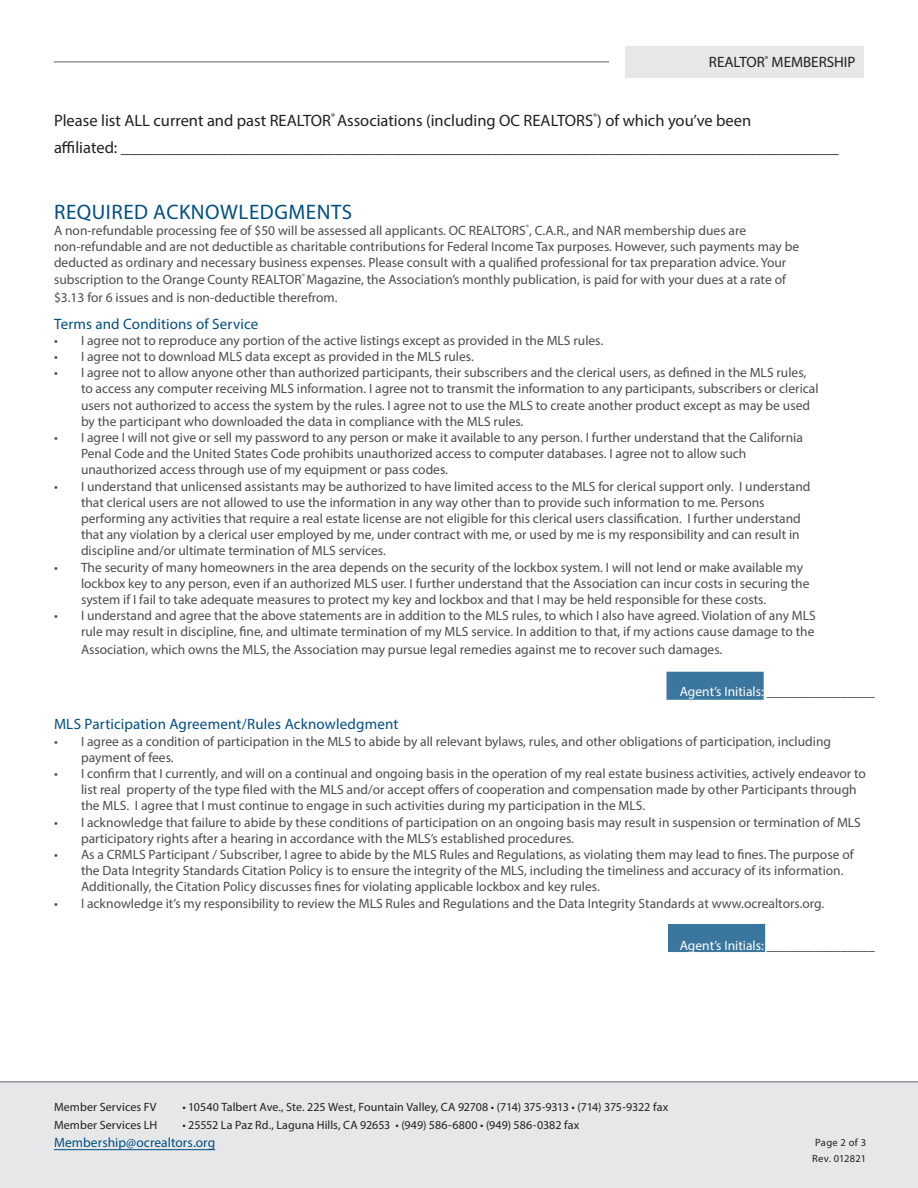
<style>
.page{position:relative;width:918px;height:1188px;background:#fff}
.page>*{position:absolute;margin:0;border:0;box-sizing:border-box;transform-origin:0 0}
.t1{font:21px "Myriad Pro";letter-spacing:.025em;color:#004e82}
.t2{font:16.5px/27px "Myriad Pro";color:#231f20}
.t3{font:15px "Myriad Pro";letter-spacing:.01em;color:#004e82}
.t4{font:15px "Myriad Pro";color:#231f20}
.t5{font:13.5px/16.2px "Myriad Pro";color:#4b4c4d}
.t6{font:13.5px "Myriad Pro";color:#fff}
.t7{font:13.5px "Myriad Pro";letter-spacing:.005em;color:#004e82}
.t8{font:12px "Myriad Pro";letter-spacing:.005em;color:#231f20}
.t9{font:10.5px "Myriad Pro";letter-spacing:.03em;color:#231f20}
.s1{color:#231f20}
</style>
<div class="page">
<div style="left:0;top:1082px;width:918px;height:106px;background:#e6e7e9"></div>
<hr style="left:0;top:1081px;width:918px;height:2px;background:#939598">
<div style="left:668px;top:924px;width:97px;height:28px;background:#3b769e"></div>
<div style="left:666px;top:672px;width:98px;height:28px;background:#3b769e;border:3px solid #004e82"></div>
<hr style="left:54px;top:1149px;width:161px;height:1px;background:#004e82">
<hr style="left:54px;top:62px;width:555px;height:1px;background:#636366">
<div style="left:625px;top:46px;width:239px;height:32px;background:#e6e7e9"></div>
<p class="t4" style="left:709px;top:53px;width:148px">REALTOR<sup>®</sup> MEMBERSHIP</p>
<p class="t4" style="left:667px;top:53px;width:103px">OCAR REALTOR®</p>
<p class="t2" style="left:54px;top:106px;width:786px">Please list ALL current and past REALTOR<sup>®</sup> Associations (including OC REALTORS<sup>®</sup>) of which you’ve been<br>affiliated: _______________________________________________________________________________________</p>
<p class="t1" style="left:54px;top:199px;width:300px">REQUIRED ACKNOWLEDGMENTS</p>
<p class="t5" style="left:54px;top:222px;width:694px">A non-refundable processing fee of $50 will be assessed all applicants. OC REALTORS<sup>®</sup>, C.A.R., and NAR membership dues are</p>
<p class="t5" style="left:54px;top:238px;width:747px">non-refundable and are not deductible as charitable contributions for Federal Income Tax purposes. However, such payments may be deducted as ordinary and necessary business expenses. Please consult with a qualified professional for tax preparation advice. Your</p>
<p class="t5" style="left:54px;top:270px;width:734px;line-height:18px">subscription to the Orange County REALTOR<sup>®</sup> Magazine, the Association’s monthly publication, is paid for with your dues at a rate of $3.13 for 6 issues and is non-deductible therefrom.</p>
<p class="t3" style="left:54px;top:314px;width:206px">Terms and Conditions of Service</p>
<p class="t5" style="left:54px;top:332px;width:551px">• I agree not to reproduce any portion of the active listings except as provided in the MLS rules.</p>
<p class="t5" style="left:54px;top:348px;width:421px">• I agree not to download MLS data except as provided in the MLS rules.</p>
<p class="t5" style="left:81px;top:364px;width:739px;text-indent:-27px">• I agree not to allow anyone other than authorized participants, their subscribers and the clerical users, as defined in the MLS rules, to access any computer receiving MLS information. I agree not to transmit the information to any participants, subscribers or clerical users not authorized to access the system by the rules. I agree not to use the MLS to create another product except as may be used by the participant who downloaded the data in compliance with the MLS rules.</p>
<p class="t5" style="left:81px;top:429px;width:723px;text-indent:-27px">• I agree I will not give or sell my password to any person or make it available to any person. I further understand that the California<br>Penal Code and the United States Code prohibits unauthorized access to computer databases. I agree not to allow such unauthorized access through use of my equipment or pass codes.</p>
<p class="t5" style="left:81px;top:478px;width:731px;text-indent:-27px">• I understand that unlicensed assistants may be authorized to have limited access to the MLS for clerical support only. I understand that clerical users are not allowed to use the information in any way other than to provide such information to me. Persons performing any activities that require a real estate license are not eligible for this clerical users classification. I further understand that any violation by a clerical user employed by me, under contract with me, or used by me is my responsibility and can result in discipline and/or ultimate termination of MLS services.</p>
<p class="t5" style="left:81px;top:559px;width:730px;text-indent:-27px">• The security of many homeowners in the area depends on the security of the lockbox system. I will not lend or make available my lockbox key to any person, even if an authorized MLS user. I further understand that the Association can incur costs in securing the system if I fail to take adequate measures to protect my key and lockbox and that I may be held responsible for these costs.</p>
<p class="t5" style="left:54px;top:607px;width:763px;text-align:right">• I understand and agree that the above statements are in addition to the MLS rules, to which I also have agreed. Violation of any MLS rule may result in discipline, fine, and ultimate termination of my MLS service. In addition to that, if my actions cause damage to the</p>
<p class="t5" style="left:81px;top:641px;width:643px">Association, which owns the MLS, the Association may pursue legal remedies against me to recover such damages.</p>
<p class="t6" style="left:680px;top:683px;width:196px">Agent’s Initials: <span class="s1">________________</span></p>
<p class="t3" style="left:54px;top:715px;width:346px">MLS Participation Agreement/Rules Acknowledgment</p>
<p class="t5" style="left:81px;top:733px;width:752px;text-indent:-27px">• I agree as a condition of participation in the MLS to abide by all relevant bylaws, rules, and other obligations of participation, including payment of fees.</p>
<p class="t5" style="left:81px;top:765px;width:786px;text-indent:-27px">• I confirm that I currently, and will on a continual and ongoing basis in the operation of my real estate business activities, actively endeavor to list real property of the type filed with the MLS and/or accept offers of cooperation and compensation made by other Participants through the MLS. I agree that I must continue to engage in such activities during my participation in the MLS.</p>
<p class="t5" style="left:81px;top:814px;width:781px;text-indent:-27px">• I acknowledge that failure to abide by these conditions of participation on an ongoing basis may result in suspension or termination of MLS participatory rights after a hearing in accordance with the MLS’s established procedures.</p>
<p class="t5" style="left:81px;top:846px;width:774px;text-indent:-27px">• As a CRMLS Participant / Subscriber, I agree to abide by the MLS Rules and Regulations, as violating them may lead to fines. The purpose of the Data Integrity Standards Citation Policy is to ensure the integrity of the MLS, including the timeliness and accuracy of its information.<br>Additionally, the Citation Policy discusses fines for violating applicable lockbox and key rules.</p>
<p class="t5" style="left:54px;top:895px;width:772px">• I acknowledge it’s my responsibility to review the MLS Rules and Regulations and the Data Integrity Standards at www.ocrealtors.org.</p>
<p class="t6" style="left:680px;top:937px;width:196px">Agent’s Initials: <span class="s1">________________</span></p>
<p class="t8" style="left:54px;top:1099px;width:104px">Member Services FV</p>
<p class="t8" style="left:182px;top:1099px;width:487px">• 10540 Talbert Ave., Ste. 225 West, Fountain Valley, CA 92708 • (714) 375-9313 • (714) 375-9322 fax</p>
<p class="t8" style="left:54px;top:1117px;width:105px">Member Services LH</p>
<p class="t8" style="left:182px;top:1117px;width:398px">• 25552 La Paz Rd., Laguna Hills, CA 92653 • (949) 586-6800 • (949) 586-0382 fax</p>
<p class="t7" style="left:54px;top:1134px;width:163px">Membership@ocrealtors.org</p>
<p class="t9" style="left:815px;top:1136px;width:53px">Page 2 of 3</p>
<p class="t9" style="left:812px;top:1152px;width:56px">Rev. 012821</p>
</div>
